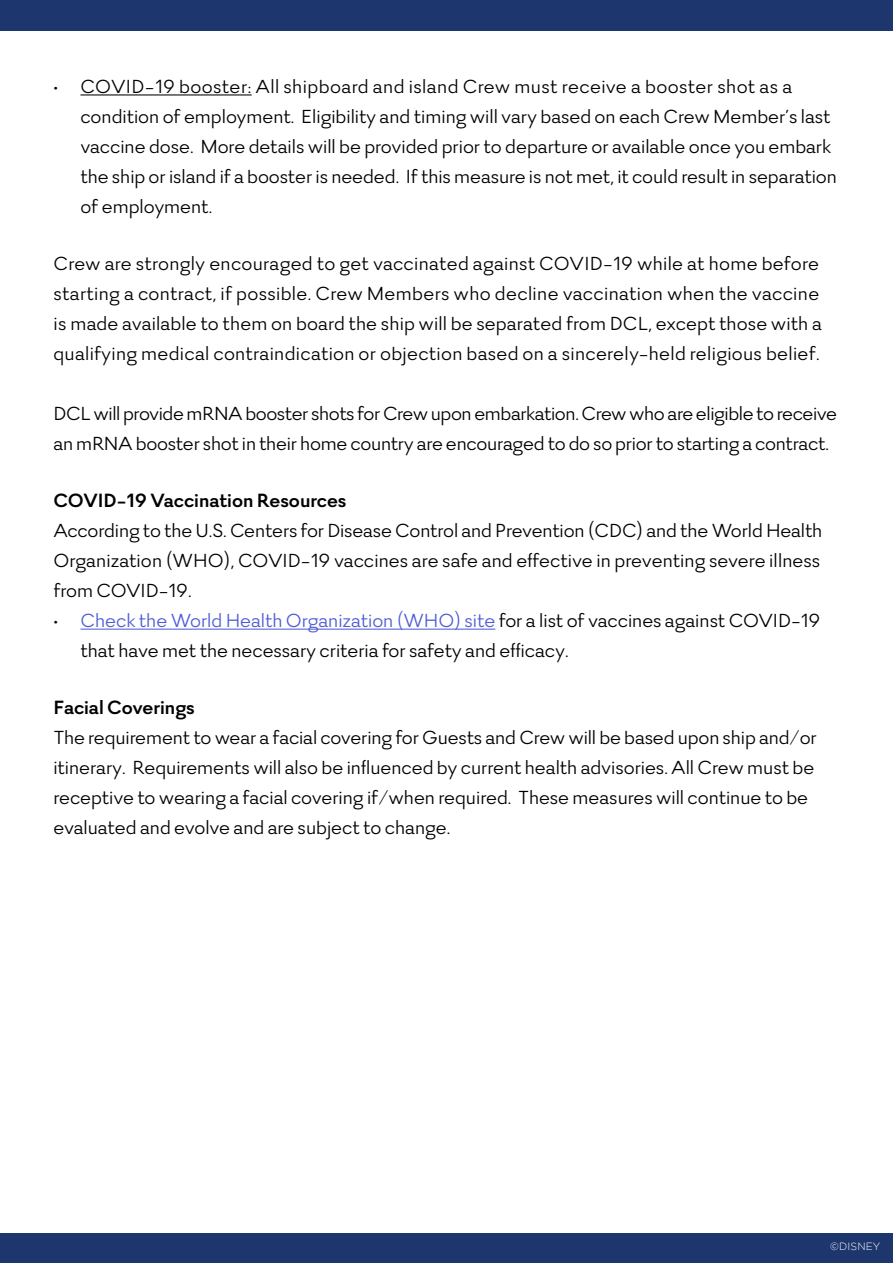
<style>
.page{position:relative;width:893px;height:1263px;background:#fff}
.page>*{position:absolute;margin:0;border:0;box-sizing:border-box;transform-origin:0 0}
.t1{font:21px/30px "Firme";color:#000}
.t2{font:21px/30px "Firme";letter-spacing:-.02em;color:#000}
.t3{font:700 21px "Firme";letter-spacing:-.005em;color:#000}
.t4{font:300 10.5px "Gotham";letter-spacing:.015em;color:#fff}
.s1{color:#4f5cd6}
</style>
<div class="page">
<div style="left:0;top:0;width:893px;height:31px;background:#1d366e"></div>
<div style="left:0;top:1233px;width:893px;height:30px;background:#1d366e"></div>
<hr style="left:80px;top:94px;width:172px;height:1px;background:#000">
<hr style="left:80px;top:629px;width:415px;height:1px;background:#4f5cd6">
<p class="t1" style="left:80px;top:71px;width:758px;text-indent:-27px">• COVID-19 booster: All shipboard and island Crew must receive a booster shot as a condition of employment. Eligibility and timing will vary based on each Crew Member’s last vaccine dose. More details will be provided prior to departure or available once you embark the ship or island if a booster is needed. If this measure is not met, it could result in separation of employment.</p>
<p class="t1" style="left:53px;top:248px;width:770px">Crew are strongly encouraged to get vaccinated against COVID-19 while at home before starting a contract, if possible. Crew Members who decline vaccination when the vaccine is made available to them on board the ship will be separated from DCL, except those with a qualifying medical contraindication or objection based on a sincerely-held religious belief.</p>
<p class="t2" style="left:53px;top:398px;width:785px">DCL will provide mRNA booster shots for Crew upon embarkation. Crew who are eligible to receive an mRNA booster shot in their home country are encouraged to do so prior to starting a contract.</p>
<p class="t3" style="left:53px;top:488px;width:295px">COVID-19 Vaccination Resources</p>
<p class="t1" style="left:53px;top:515px;width:770px;text-align:justify">According to the U.S. Centers for Disease Control and Prevention (CDC) and the World Health Organization (WHO), COVID-19 vaccines are safe and effective in preventing severe illness from COVID-19.</p>
<p class="t1" style="left:80px;top:605px;width:741px;text-indent:-27px">• <span class="s1">Check the World Health Organization (WHO) site</span> for a list of vaccines against COVID-19 that have met the necessary criteria for safety and efficacy.</p>
<p class="t3" style="left:53px;top:695px;width:143px">Facial Coverings</p>
<p class="t1" style="left:53px;top:722px;width:765px">The requirement to wear a facial covering for Guests and Crew will be based upon ship and/or itinerary. Requirements will also be influenced by current health advisories. All Crew must be receptive to wearing a facial covering if/when required. These measures will continue to be evaluated and evolve and are subject to change.</p>
<p class="t4" style="left:830px;top:1240px;width:52px">©DISNEY</p>
</div>
